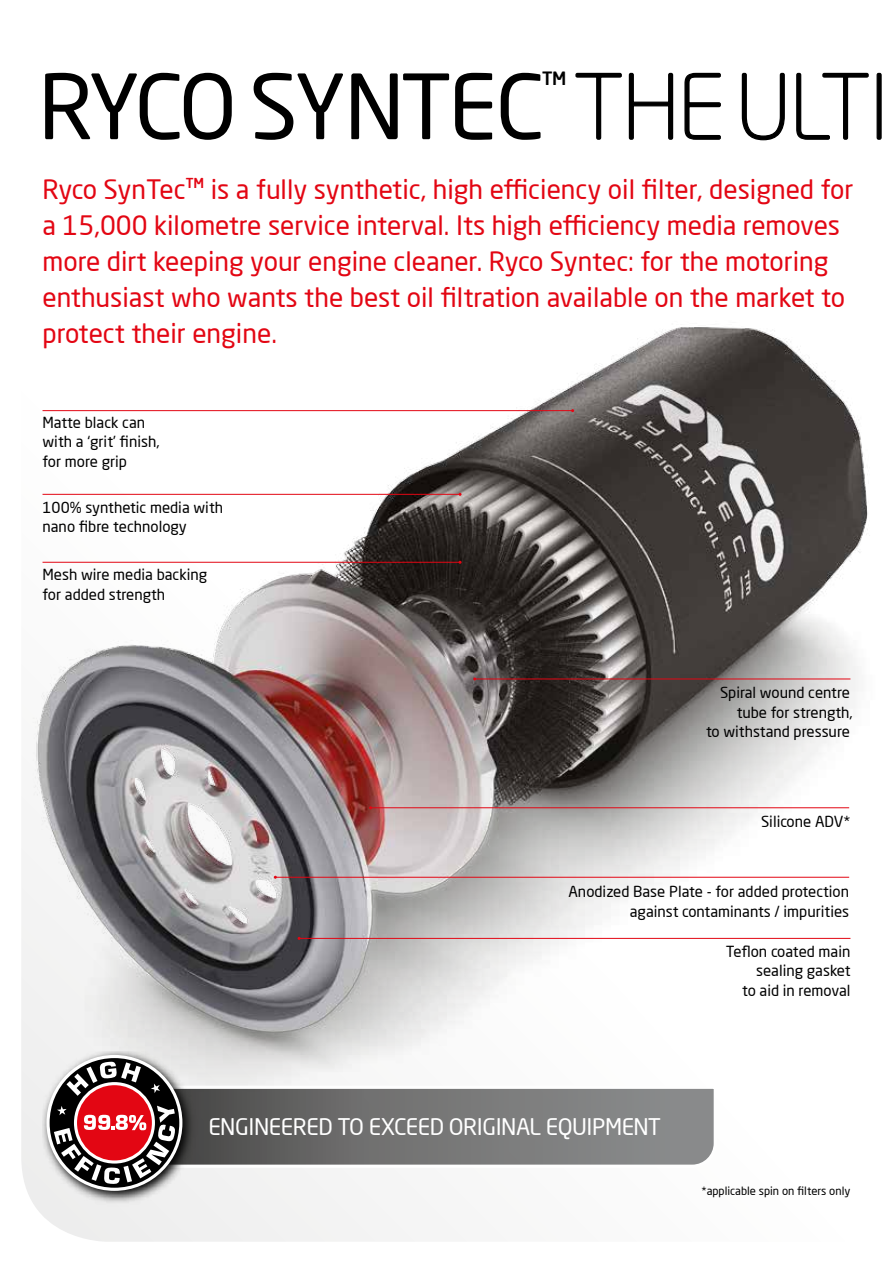
<style>
.page{position:relative;width:893px;height:1263px;background:#fff}
.page>*{position:absolute;margin:0;border:0;box-sizing:border-box;transform-origin:0 0}
.t1{font:88.5px "Neo Sans Pro";letter-spacing:-.045em;color:#000}
.t2{font:26.25px/36px "Neo Sans Pro";color:#e30613}
.t3{font:22.5px "Neo Sans Pro";letter-spacing:-.02em;color:#fff}
.t4{font:500 18px "Neo Sans Pro";color:#000}
.t5{font:15px/19.5px "Neo Sans Pro";color:#000}
.t6{font:11.25px "Neo Sans Pro";color:#000}
.s1{font-weight:300}
</style>
<div class="page">
<div style="left:21px;top:1091px;width:393px;height:151px;background:#f2f2f2"></div>
<svg style="left:575px;top:72px;width:47px;height:68px"></svg>
<svg style="left:628px;top:72px;width:46px;height:68px"></svg>
<svg style="left:684px;top:72px;width:37px;height:68px"></svg>
<svg style="left:741px;top:72px;width:44px;height:69px"></svg>
<svg style="left:796px;top:72px;width:73px;height:68px"></svg>
<svg style="left:876px;top:72px;width:6px;height:68px"></svg>
<img style="left:21px;top:327px;width:847px;height:764px">
<hr style="left:43px;top:494px;width:417px;height:1px;background:#e30613">
<hr style="left:43px;top:562px;width:417px;height:1px;background:#e30613">
<hr style="left:43px;top:410px;width:530px;height:1px;background:#e30613">
<hr style="left:371px;top:807px;width:478px;height:1px;background:#e30613">
<hr style="left:275px;top:877px;width:574px;height:1px;background:#e30613">
<hr style="left:475px;top:679px;width:375px;height:1px;background:#e30613">
<hr style="left:299px;top:938px;width:551px;height:1px;background:#e30613">
<svg style="left:199px;top:1083px;width:518px;height:85px;background:#838484"></svg>
<img style="left:43px;top:1051px;width:156px;height:156px">
<svg style="left:46px;top:1055px;width:136px;height:136px"></svg>
<div style="left:50px;top:1058px;width:129px;height:130px;background:#000;border-radius:50%"></div>
<div style="left:77px;top:1085px;width:75px;height:75px;background:#e30613;border-radius:50%"></div>
<svg style="left:66px;top:1061px;width:75px;height:35px"></svg>
<svg style="left:151px;top:1083px;width:9px;height:10px"></svg>
<svg style="left:54px;top:1106px;width:121px;height:78px"></svg>
<p class="t4" style="left:542px;top:67px;width:26px">TM</p>
<h1 class="t1" style="left:38px;top:52px;width:852px">RYCO SYNTEC <span class="s1">THE ULTI</span></h1>
<p class="t2" style="left:43px;top:171px;width:812px">Ryco SynTec<sup>TM</sup> is a fully synthetic, high efficiency oil filter, designed for a 15,000 kilometre service interval. Its high efficiency media removes more dirt keeping your engine cleaner. Ryco Syntec: for the motoring enthusiast who wants the best oil filtration available on the market to protect their engine.</p>
<p class="t5" style="left:43px;top:412px;width:119px">Matte black can with a ‘grit’ finish, for more grip</p>
<p class="t5" style="left:43px;top:497px;width:182px">100% synthetic media with nano fibre technology</p>
<p class="t5" style="left:43px;top:565px;width:166px">Mesh wire media backing for added strength</p>
<p class="t5" style="left:706px;top:683px;width:148px;text-align:right">Spiral wound centre tube for strength,<br>to withstand pressure</p>
<p class="t5" style="left:761px;top:811px;width:91px">Silicone ADV*</p>
<p class="t5" style="left:568px;top:882px;width:282px;text-align:right">Anodized Base Plate - for added protection against contaminants / impurities</p>
<p class="t5" style="left:726px;top:941px;width:126px;text-align:right">Teflon coated main sealing gasket<br>to aid in removal</p>
<h3 class="t3" style="left:208px;top:1113px;width:454px">ENGINEERED TO EXCEED ORIGINAL EQUIPMENT</h3>
<p class="t6" style="left:701px;top:1184px;width:151px">*applicable spin on filters only</p>
</div>
